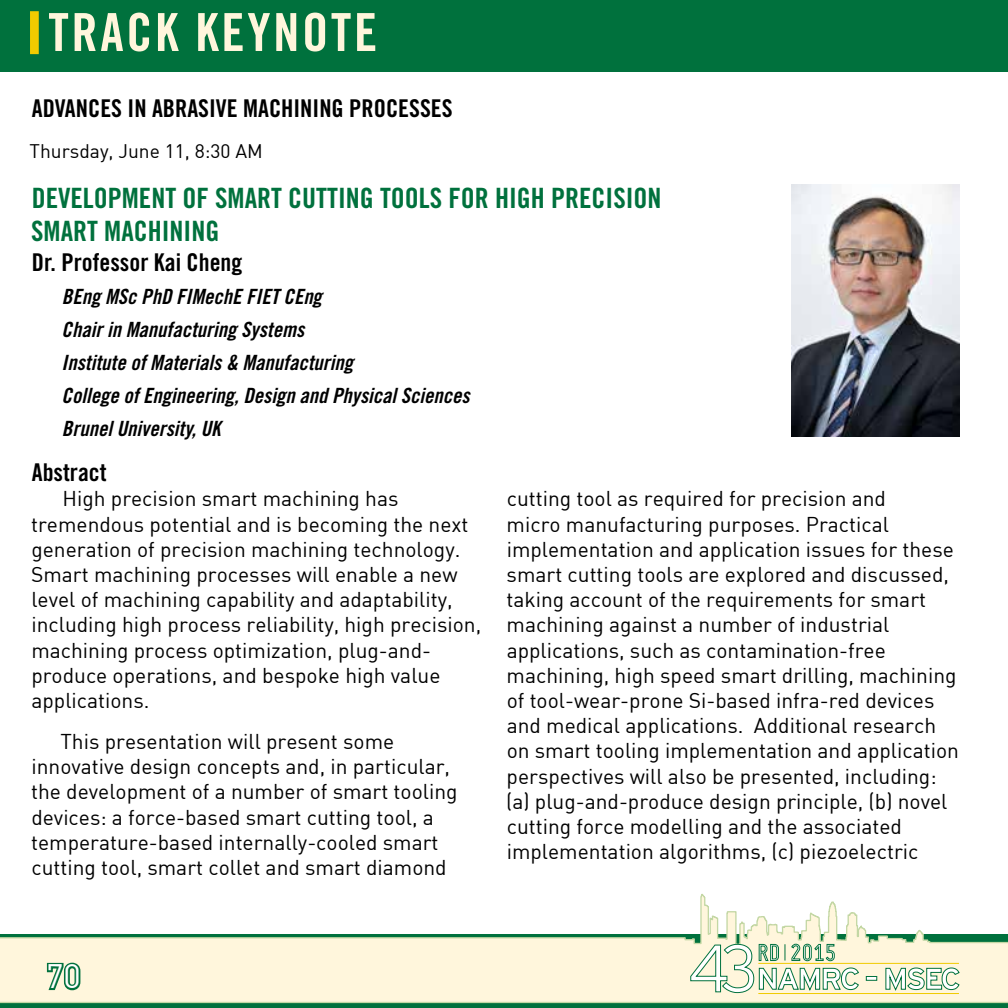
<style>
.page{position:relative;width:1008px;height:1008px;background:#fff}
.page>*{position:absolute;margin:0;border:0;box-sizing:border-box;transform-origin:0 0}
.t1{font:52.5px "Trade Gothic LT Std Bd Cn 20";letter-spacing:.05em;color:#fff6dc}
.t2{font:33.25px "DIN";color:#fff}
.t3{font:28px/33.6px "Trade Gothic LT Std Bd Cn 20";color:#00713d}
.t4{font:24.5px "Trade Gothic LT Std Bd Cn 20";color:#000}
.t5{font:21px/25.2px "DIN";color:#000}
.t6{font:21px/33.1px "Trade Gothic LT Std Bd Cn 20 Obl";color:#000}
.t7{font:19.25px "DIN";color:#000}
</style>
<div class="page">
<div style="left:0;top:935px;width:1008px;height:73px;background:#00713d"></div>
<svg style="left:0;top:894px;width:1008px;height:110px"></svg>
<hr style="left:758px;top:993px;width:201px;height:1px;background:#f0cb00">
<svg style="left:690px;top:944px;width:270px;height:49px;background:#dbe4c9"></svg>
<svg style="left:45px;top:960px;width:38px;height:33px"></svg>
<div style="left:0;top:0;width:1008px;height:72px;background:#00713d"></div>
<div style="left:30px;top:11px;width:9px;height:43px;background:#f0cb00"></div>
<img style="left:791px;top:184px;width:168px;height:253px">
<h1 class="t1" style="left:48px;top:0;width:330px">TRACK KEYNOTE</h1>
<p class="t4" style="left:32px;top:93px;width:422px">ADVANCES IN ABRASIVE MACHINING PROCESSES</p>
<p class="t7" style="left:30px;top:139px;width:235px">Thursday, June 11, 8:30 AM</p>
<h3 class="t3" style="left:31px;top:181px;width:632px">DEVELOPMENT OF SMART CUTTING TOOLS FOR HIGH PRECISION<br>SMART MACHINING</h3>
<p class="t4" style="left:32px;top:247px;width:212px">DR. PROFESSOR KAI CHENG</p>
<p class="t6" style="left:62px;top:280px;width:410px">BEng MSc PhD FIMechE FIET CEng<br>Chair in Manufacturing Systems<br>Institute of Materials &amp; Manufacturing<br>College of Engineering, Design and Physical Sciences Brunel University, UK</p>
<p class="t4" style="left:32px;top:458px;width:76px">ABSTRACT</p>
<p class="t5" style="left:31px;top:486px;width:452px;text-indent:31px">High precision smart machining has tremendous potential and is becoming the next generation of precision machining technology.<br>Smart machining processes will enable a new level of machining capability and adaptability, including high process reliability, high precision, machining process optimization, plug-and&shy;produce operations, and bespoke high value applications.</p>
<p class="t5" style="left:31px;top:728px;width:428px;text-indent:29px">This presentation will present some innovative design concepts and, in particular, the development of a number of smart tooling devices: a force-based smart cutting tool, a temperature-based internally-cooled smart cutting tool, smart collet and smart diamond</p>
<p class="t5" style="left:506px;top:486px;width:454px">cutting tool as required for precision and<br>micro manufacturing purposes. Practical implementation and application issues for these smart cutting tools are explored and discussed, taking account of the requirements for smart machining against a number of industrial applications, such as contamination-free machining, high speed smart drilling, machining of tool-wear-prone Si-based infra-red devices and medical applications. Additional research on smart tooling implementation and application perspectives will also be presented, including: (a) plug-and-produce design principle, (b) novel cutting force modelling and the associated implementation algorithms, (c) piezoelectric</p>
<h2 class="t2" style="left:46px;top:956px;width:36px">70</h2>
</div>
